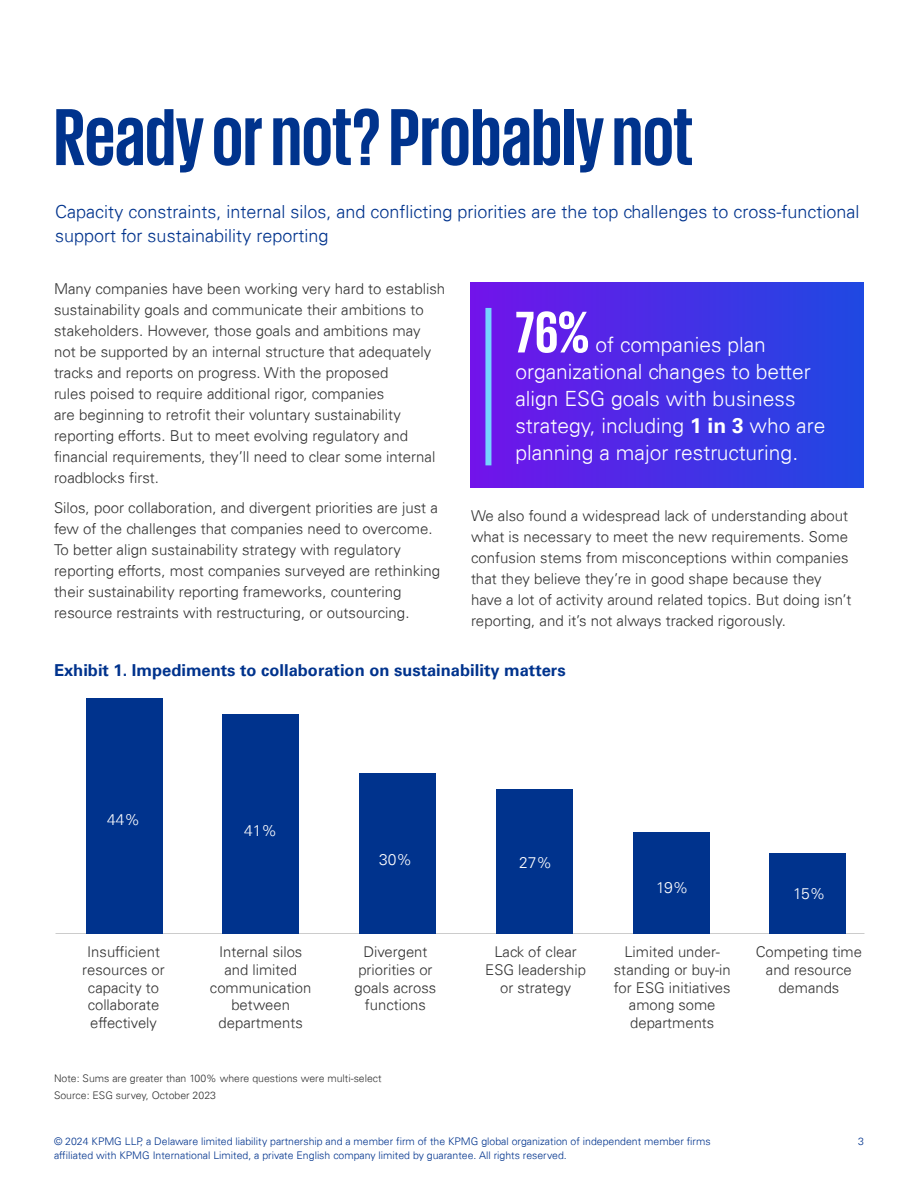
<style>
.page{position:relative;width:918px;height:1188px;background:#fff}
.page>*{position:absolute;margin:0;border:0;box-sizing:border-box;transform-origin:0 0}
.t1{font:700 82.5px "KPMG";color:#00338d}
.t2{font:700 60px "KPMG";color:#fff}
.t3{font:300 21px/27px "Univers 45";color:#fff}
.t4{font:300 18px/24px "Univers 45";color:#00338d}
.t5{font:700 16.5px "Univers";color:#00338d}
.t6{font:300 15.6px "Univers 45";color:#fff}
.t7{font:300 15px/21px "Univers 45";color:#333}
.t8{font:300 14.85px/17.9px "Univers 45";color:#333;text-align:center}
.t9{font:300 10.5px "Univers 45";color:#00338d}
.t10{font:300 10.5px/17.1px "Univers 45";color:#333}
.s1{font-family:"Univers";font-weight:700}
</style>
<div class="page">
<div style="left:86px;top:698px;width:76px;height:235px;background:#00338d"></div>
<div style="left:223px;top:714px;width:76px;height:219px;background:#00338d"></div>
<div style="left:359px;top:773px;width:77px;height:160px;background:#00338d"></div>
<div style="left:496px;top:789px;width:77px;height:144px;background:#00338d"></div>
<div style="left:633px;top:832px;width:76px;height:101px;background:#00338d"></div>
<div style="left:769px;top:853px;width:77px;height:80px;background:#00338d"></div>
<div style="left:470px;top:283px;width:393px;height:204px;background:linear-gradient(to right,#7213ea,#1f48e2)"></div>
<div style="left:485px;top:308px;width:6px;height:157px;background:#76d2ff"></div>
<h1 class="t1" style="left:54px;top:96px;width:641px">Ready or not? Probably not</h1>
<p class="t4" style="left:55px;top:200px;width:806px">Capacity constraints, internal silos, and conflicting priorities are the top challenges to cross-functional support for sustainability reporting</p>
<p class="t7" style="left:54px;top:278px;width:393px">Many companies have been working very hard to establish sustainability goals and communicate their ambitions to stakeholders. However, those goals and ambitions may not be supported by an internal structure that adequately tracks and reports on progress. With the proposed<br>rules poised to require additional rigor, companies<br>are beginning to retrofit their voluntary sustainability reporting efforts. But to meet evolving regulatory and financial requirements, they’ll need to clear some internal roadblocks first.</p>
<p class="t7" style="left:54px;top:497px;width:388px">Silos, poor collaboration, and divergent priorities are just a few of the challenges that companies need to overcome.<br>To better align sustainability strategy with regulatory reporting efforts, most companies surveyed are rethinking their sustainability reporting frameworks, countering resource restraints with restructuring, or outsourcing.</p>
<p class="t7" style="left:471px;top:505px;width:382px">We also found a widespread lack of understanding about what is necessary to meet the new requirements. Some confusion stems from misconceptions within companies that they believe they’re in good shape because they have a lot of activity around related topics. But doing isn’t reporting, and it’s not always tracked rigorously.</p>
<h2 class="t2" style="left:515px;top:302px;width:76px">76%</h2>
<h3 class="t3" style="left:515px;top:332px;width:312px;text-indent:80px">of companies plan organizational changes to better align ESG goals with business strategy, including <span class="s1">1 in 3</span> who are planning a major restructuring.</h3>
<p class="t5" style="left:54px;top:660px;width:513px">Exhibit 1. Impediments to collaboration on sustainability matters</p>
<p class="t6" style="left:107px;top:810px;width:35px">44%</p>
<p class="t6" style="left:244px;top:821px;width:35px">41%</p>
<p class="t6" style="left:379px;top:851px;width:35px">30%</p>
<p class="t6" style="left:519px;top:853px;width:35px">27%</p>
<p class="t6" style="left:656px;top:878px;width:34px">19%</p>
<p class="t6" style="left:793px;top:885px;width:34px">15%</p>
<p class="t8" style="left:82px;top:943px;width:84px">Insufficient resources or capacity to collaborate effectively</p>
<p class="t8" style="left:210px;top:943px;width:103px">Internal silos and limited communication between departments</p>
<p class="t8" style="left:355px;top:943px;width:83px">Divergent priorities or goals across functions</p>
<p class="t8" style="left:485px;top:943px;width:102px">Lack of clear<br>ESG leadership or strategy</p>
<p class="t8" style="left:614px;top:943px;width:118px">Limited under&shy;standing or buy-in for ESG initiatives among some departments</p>
<p class="t8" style="left:756px;top:943px;width:108px">Competing time and resource demands</p>
<p class="t10" style="left:54px;top:1070px;width:329px">Note: Sums are greater than 100% where questions were multi-select<br>Source: ESG survey, October 2023</p>
<p class="t9" style="left:54px;top:1135px;width:658px">© 2024 KPMG LLP, a Delaware limited liability partnership and a member firm of the KPMG global organization of independent member firms</p>
<p class="t9" style="left:858px;top:1135px;width:7px">3</p>
<p class="t9" style="left:54px;top:1149px;width:514px">affiliated with KPMG International Limited, a private English company limited by guarantee. All rights reserved.</p>
</div>
